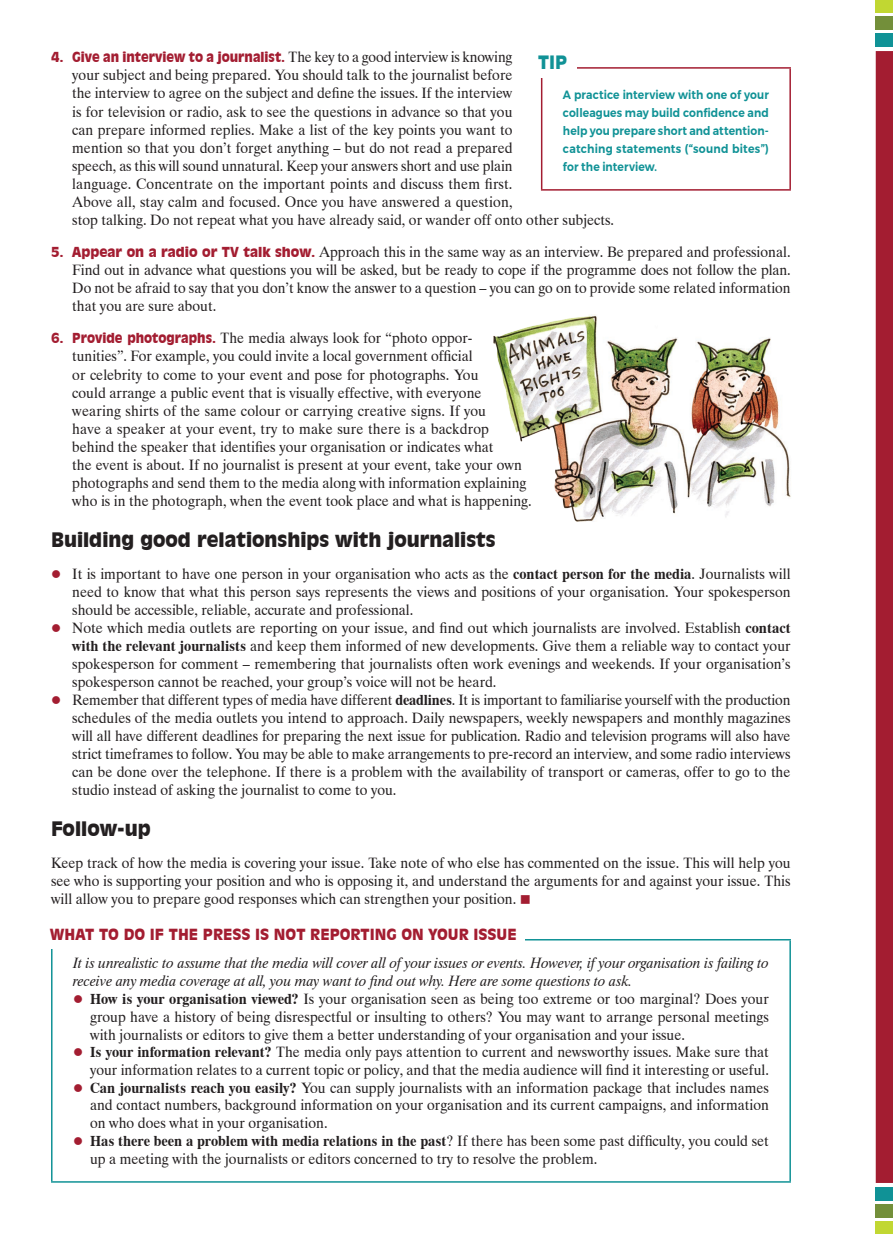
<style>
.page{position:relative;width:893px;height:1234px;background:#fff}
.page>*{position:absolute;margin:0;border:0;box-sizing:border-box;transform-origin:0 0}
.Heading_2{font:900 19.5px "Incised 901 BT";color:#231f20}
.Heading_3{font:900 18px "Incised 901 BT";color:#109296}
.Body_Text{font:15px/18px "Dutch 801 BT";color:#231f20;text-align:justify;scale:.95 1}
.Body_Text-2{font:15px/18px "Dutch 801 BT";color:#231f20;scale:.94 1}
.Body_Text-3{font:15px/18px "Dutch 801 BT";color:#231f20;text-align:justify;scale:.96 1}
.Body_Text-4{font:italic 15px/17.7px "Dutch 801 BT";color:#231f20;scale:.95 1}
.Heading_3-2{font:900 15px "Incised 901 BT";color:#a31d31}
.Body_Text-5{font:900 13.5px "Incised 901 BT";color:#a31d31}
.Captions{font:600 12px/18px "Montserrat";letter-spacing:.015em;color:#109296;text-align:justify;scale:.9 1}
.s1{font-family:"Dutch 801 BT";font-weight:400;font-size:15px;color:#231f20}
.s2{font-family:"Incised 901 BT";font-weight:900;font-size:13.5px;color:#a31d31}
.s3{font-weight:700}
.s4{color:#a31d31}
</style>
<div class="page">
<div style="left:876px;top:51px;width:17px;height:1131px;background:#a31d31"></div>
<div style="left:876px;top:1186px;width:17px;height:13px;background:#109296"></div>
<div style="left:876px;top:1204px;width:17px;height:13px;background:#738f3a"></div>
<div style="left:876px;top:1221px;width:17px;height:12px;background:#c1d732"></div>
<div style="left:876px;top:34px;width:17px;height:13px;background:#109296"></div>
<div style="left:876px;top:17px;width:17px;height:13px;background:#738f3a"></div>
<div style="left:876px;top:0;width:17px;height:12px;background:#c1d732"></div>
<hr style="left:51px;top:938px;width:740px;height:2px;background:#109296">
<hr style="left:51px;top:940px;width:2px;height:240px;background:#109296">
<hr style="left:789px;top:940px;width:2px;height:240px;background:#109296">
<hr style="left:51px;top:1180px;width:740px;height:2px;background:#109296">
<div style="left:50px;top:928px;width:475px;height:20px;background:#fff"></div>
<hr style="left:541px;top:67px;width:250px;height:2px;background:#a31d31">
<hr style="left:541px;top:69px;width:1px;height:120px;background:#a31d31">
<hr style="left:789px;top:69px;width:2px;height:120px;background:#a31d31">
<hr style="left:541px;top:189px;width:250px;height:1px;background:#a31d31">
<div style="left:538px;top:51px;width:38px;height:26px;background:#fff"></div>
<img style="left:494px;top:314px;width:297px;height:207px">
<p class="Body_Text-5" style="left:51px;top:49px;width:463px">4. Give an interview to a journalist. <span class="s1">The key to a good interview is knowing</span></p>
<p class="Body_Text" style="left:72px;top:66px;width:572px;text-align:left">your subject and being prepared. You should talk to the journalist before<br>the interview to agree on the subject and define the issues. If the interview<br>is for television or radio, ask to see the questions in advance so that you<br>can prepare informed replies. Make a list of the key points you want to<br>mention so that you don’t forget anything – but do not read a prepared<br>speech, as this will sound unnatural. Keep your answers short and use plain<br>language. Concentrate on the important points and discuss them first.<br>Above all, stay calm and focused. Once you have answered a question,<br>stop talking. Do not repeat what you have already said, or wander off onto other subjects.</p>
<p class="Body_Text" style="left:72px;top:242px;width:758px;text-indent:-21px"><span class="s2">5. Appear on a radio or TV talk show.</span> Approach this in the same way as an interview. Be prepared and professional.<br>Find out in advance what questions you will be asked, but be ready to cope if the programme does not follow the plan.<br>Do not be afraid to say that you don’t know the answer to a question – you can go on to provide some related information that you are sure about.</p>
<p class="Body_Text-2" style="left:72px;top:328px;width:490px;text-indent:-21px"><span class="s2">6. Provide photographs.</span> The media always look for “photo oppor-<br>tunities”. For example, you could invite a local government official<br>or celebrity to come to your event and pose for photographs. You<br>could arrange a public event that is visually effective, with everyone wearing shirts of the same colour or carrying creative signs. If you<br>have a speaker at your event, try to make sure there is a backdrop behind the speaker that identifies your organisation or indicates what<br>the event is about. If no journalist is present at your event, take your own photographs and send them to the media along with information explaining who is in the photograph, when the event took place and what is happening.</p>
<p class="Heading_2" style="left:51px;top:528px;width:446px">Building good relationships with journalists</p>
<p class="Body_Text" style="left:72px;top:563px;width:758px">It is important to have one person in your organisation who acts as the <span class="s3">contact person for the media</span>. Journalists will need to know that what this person says represents the views and positions of your organisation. Your spokesperson should be accessible, reliable, accurate and professional.</p>
<p class="Body_Text-3" style="left:72px;top:617px;width:750px">Note which media outlets are reporting on your issue, and find out which journalists are involved. Establish <span class="s3">contact with the relevant journalists</span> and keep them informed of new developments. Give them a reliable way to contact your spokesperson for comment – remembering that journalists often work evenings and weekends. If your organisation’s spokesperson cannot be reached, your group’s voice will not be heard.</p>
<p class="Body_Text-2" style="left:72px;top:689px;width:766px;text-align:justify">Remember that different types of media have different <span class="s3">deadlines</span>. It is important to familiarise yourself with the production schedules of the media outlets you intend to approach. Daily newspapers, weekly newspapers and monthly magazines will all have different deadlines for preparing the next issue for publication. Radio and television programs will also have strict timeframes to follow. You may be able to make arrangements to pre-record an interview, and some radio interviews can be done over the telephone. If there is a problem with the availability of transport or cameras, offer to go to the studio instead of asking the journalist to come to you.</p>
<p class="Heading_2" style="left:51px;top:817px;width:101px">Follow-up</p>
<p class="Body_Text" style="left:51px;top:852px;width:780px">Keep track of how the media is covering your issue. Take note of who else has commented on the issue. This will help you see who is supporting your position and who is opposing it, and understand the arguments for and against your issue. This will allow you to prepare good responses which can strengthen your position. <span class="s4">■</span></p>
<p class="Heading_3" style="left:538px;top:51px;width:31px">TIP</p>
<p class="Captions" style="left:563px;top:85px;width:230px">A practice interview with one of your colleagues may build confidence and help you prepare short and attention&shy;catching statements (“sound bites”) for the interview.</p>
<p class="Heading_3-2" style="left:50px;top:925px;width:468px">WHAT TO DO IF THE PRESS IS NOT REPORTING ON YOUR ISSUE</p>
<p class="Body_Text-4" style="left:73px;top:953px;width:734px">It is unrealistic to assume that the media will cover all of your issues or events. However, if your organisation is failing to receive any media coverage at all, you may want to find out why. Here are some questions to ask.</p>
<p class="Body_Text" style="left:90px;top:988px;width:716px"><span class="s3">How is your organisation viewed?</span> Is your organisation seen as being too extreme or too marginal? Does your group have a history of being disrespectful or insulting to others? You may want to arrange personal meetings with journalists or editors to give them a better understanding of your organisation and your issue.</p>
<p class="Body_Text" style="left:90px;top:1042px;width:716px"><span class="s3">Is your information relevant?</span> The media only pays attention to current and newsworthy issues. Make sure that your information relates to a current topic or policy, and that the media audience will find it interesting or useful.</p>
<p class="Body_Text" style="left:90px;top:1077px;width:716px"><span class="s3">Can journalists reach you easily?</span> You can supply journalists with an information package that includes names and contact numbers, background information on your organisation and its current campaigns, and information on who does what in your organisation.</p>
<p class="Body_Text" style="left:90px;top:1130px;width:716px"><span class="s3">Has there been a problem with media relations in the past</span>? If there has been some past difficulty, you could set up a meeting with the journalists or editors concerned to try to resolve the problem.</p>
</div>
